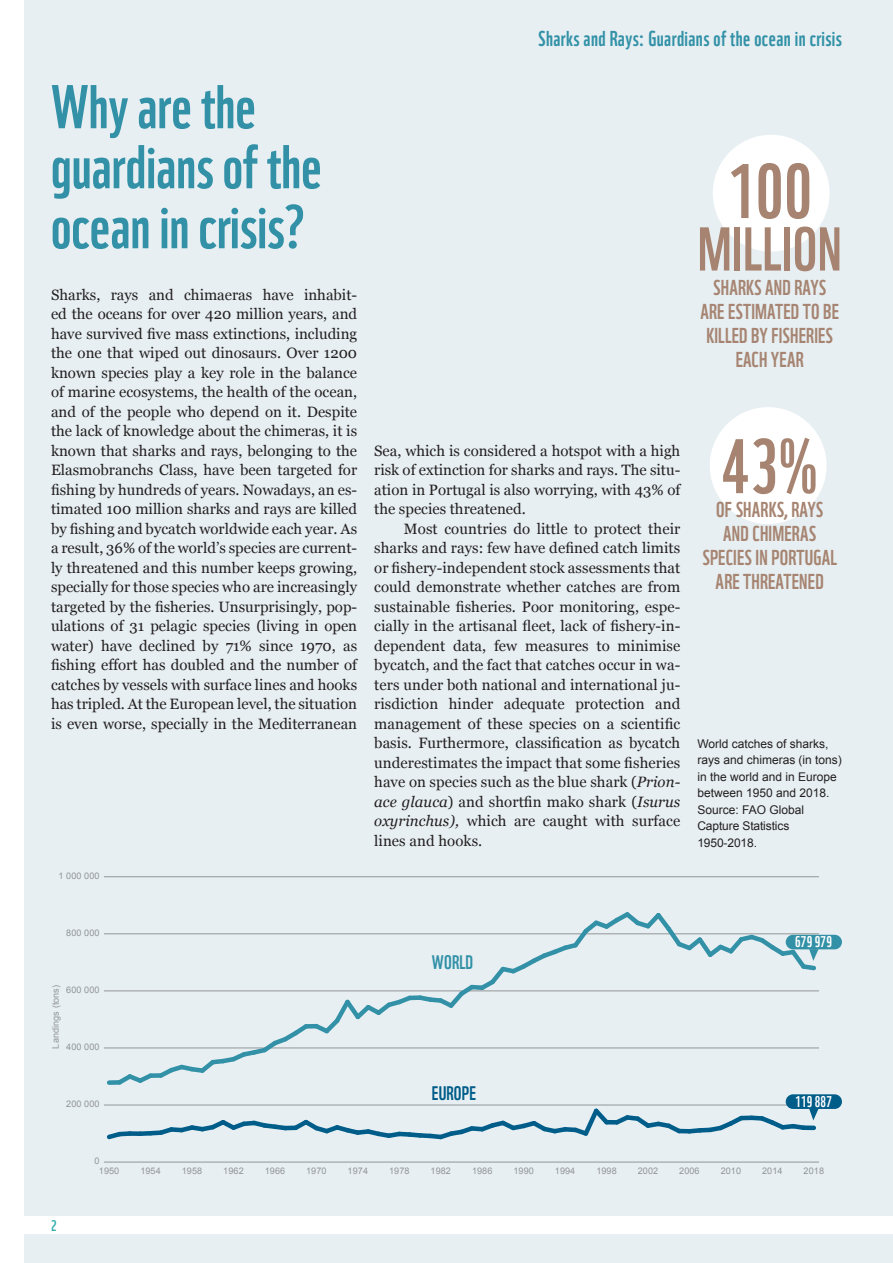
<style>
.page{position:relative;width:893px;height:1263px;background:#fff}
.page>*{position:absolute;margin:0;border:0;box-sizing:border-box;transform-origin:0 0}
.t1{font:75px "WWF";color:#a68471}
.t2{font:60px/60px "WWF";color:#3291a7}
.t3{font:60px "WWF";letter-spacing:.01em;color:#a68471}
.t4{font:21px/24px "WWF";letter-spacing:.01em;color:#a68471;text-align:center}
.t5{font:21px "WWF";letter-spacing:.02em;color:#3291a7}
.t6{font:19.05px "WWF";letter-spacing:.01em;color:#005c89}
.t7{font:19.05px "WWF";letter-spacing:.01em;color:#3291a7}
.t8{font:15.15px "WWF";letter-spacing:.01em;color:#fff}
.t9{font:15px/19.5px "Georgia";color:#231f20;text-align:justify}
.t10{font:15px "WWF";color:#38b1af}
.t11{font:12px/16.5px "Arial";color:#231f20}
.t12{font:9.15px "Arial";letter-spacing:.01em;color:#939598}
.s1{font-style:italic}
</style>
<div class="page">
<div style="left:24px;top:0;width:869px;height:1263px;background:#e7eff2"></div>
<div style="left:0;top:1217px;width:893px;height:17px;background:#fff"></div>
<div style="left:710px;top:407px;width:117px;height:117px;background:#fff;border-radius:50%"></div>
<div style="left:713px;top:135px;width:117px;height:117px;background:#fff;border-radius:50%"></div>
<hr style="left:104px;top:1162px;width:715px;height:1px;background:#939598">
<hr style="left:104px;top:1048px;width:715px;height:1px;background:#939598">
<hr style="left:104px;top:991px;width:715px;height:1px;background:#939598">
<hr style="left:104px;top:933px;width:715px;height:1px;background:#939598">
<hr style="left:104px;top:876px;width:715px;height:1px;background:#939598">
<div style="left:109px;top:1080px;width:10px;height:5px;background:#3291a7"></div>
<div style="left:786px;top:1094px;width:56px;height:15px;background:#005c89;border-radius:7px"></div>
<svg style="left:104px;top:1104px;width:714px;height:36px"></svg>
<div style="left:786px;top:935px;width:56px;height:14px;background:#3291a7;border-radius:7px"></div>
<svg style="left:113px;top:912px;width:706px;height:173px"></svg>
<h2 class="t2" style="left:51px;top:71px;width:272px">Why are the guardians of the ocean in crisis?</h2>
<p class="t9" style="left:51px;top:284px;width:308px">Sharks, rays and chimaeras have inhabit&shy;ed the oceans for over 420 million years, and have survived five mass extinctions, including the one that wiped out dinosaurs. Over 1200 known species play a key role in the balance of marine ecosystems, the health of the ocean, and of the people who depend on it. Despite the lack of knowledge about the chimeras, it is known that sharks and rays, belonging to the Elasmobranchs Class, have been targeted for fishing by hundreds of years. Nowadays, an es&shy;timated 100 million sharks and rays are killed by fishing and bycatch worldwide each year. As a result, 36% of the world’s species are current&shy;ly threatened and this number keeps growing, specially for those species who are increasingly targeted by the fisheries. Unsurprisingly, pop&shy;ulations of 31 pelagic species (living in open water) have declined by 71% since 1970, as fishing effort has doubled and the number of catches by vessels with surface lines and hooks has tripled. At the European level, the situation is even worse, specially in the Mediterranean</p>
<p class="t12" style="left:59px;top:870px;width:43px">1 000 000</p>
<h3 class="t5" style="left:538px;top:22px;width:305px">Sharks and Rays: Guardians of the ocean in crisis</h3>
<h1 class="t1" style="left:727px;top:132px;width:86px">100</h1>
<h2 class="t3" style="left:698px;top:202px;width:145px">MILLION</h2>
<h3 class="t4" style="left:700px;top:273px;width:140px">SHARKS AND RAYS<br>ARE ESTIMATED TO BE<br>KILLED BY FISHERIES<br>EACH YEAR</h3>
<p class="t9" style="left:374px;top:440px;width:308px">Sea, which is considered a hotspot with a high risk of extinction for sharks and rays. The situ&shy;ation in Portugal is also worrying, with 43% of the species threatened.</p>
<p class="t9" style="left:374px;top:518px;width:308px;text-indent:30px">Most countries do little to protect their sharks and rays: few have defined catch limits or fishery-independent stock assessments that could demonstrate whether catches are from sustainable fisheries. Poor monitoring, espe&shy;cially in the artisanal fleet, lack of fishery-in&shy;dependent data, few measures to minimise bycatch, and the fact that catches occur in wa&shy;ters under both national and international ju&shy;risdiction hinder adequate protection and management of these species on a scientific basis. Furthermore, classification as bycatch underestimates the impact that some fisheries have on species such as the blue shark (<span class="s1">Prion&shy;ace glauca</span>) and shortfin mako shark (<span class="s1">Isurus oxyrinchus),</span> which are caught with surface lines and hooks.</p>
<h1 class="t1" style="left:722px;top:408px;width:98px">43%</h1>
<h3 class="t4" style="left:702px;top:496px;width:136px">OF SHARKS, RAYS<br>AND CHIMERAS<br>SPECIES IN PORTUGAL<br>ARE THREATENED</h3>
<p class="t11" style="left:697px;top:735px;width:146px">World catches of sharks, rays and chimeras (in tons) in the world and in Europe between 1950 and 2018.<br>Source: FAO Global<br>Capture Statistics<br>1950-2018.</p>
<p class="t12" style="left:66px;top:927px;width:35px">800 000</p>
<p class="t12" style="left:50px;top:1048px;width:65px;rotate:-90deg">Landings (tons)</p>
<p class="t12" style="left:66px;top:984px;width:35px">600 000</p>
<p class="t12" style="left:66px;top:1041px;width:35px">400 000</p>
<p class="t12" style="left:66px;top:1098px;width:35px">200 000</p>
<p class="t12" style="left:95px;top:1155px;width:7px">0</p>
<p class="t7" style="left:432px;top:947px;width:43px">WORLD</p>
<p class="t6" style="left:432px;top:1078px;width:46px">EUROPE</p>
<p class="t8" style="left:795px;top:930px;width:38px">679 979</p>
<p class="t8" style="left:795px;top:1090px;width:38px">119 887</p>
<p class="t10" style="left:51px;top:1214px;width:7px">2</p>
<p class="t12" style="left:99px;top:1165px;width:22px">1950</p>
<p class="t12" style="left:140px;top:1165px;width:22px">1954</p>
<p class="t12" style="left:182px;top:1165px;width:22px">1958</p>
<p class="t12" style="left:223px;top:1165px;width:22px">1962</p>
<p class="t12" style="left:265px;top:1165px;width:22px">1966</p>
<p class="t12" style="left:306px;top:1165px;width:22px">1970</p>
<p class="t12" style="left:348px;top:1165px;width:22px">1974</p>
<p class="t12" style="left:389px;top:1165px;width:22px">1978</p>
<p class="t12" style="left:431px;top:1165px;width:22px">1982</p>
<p class="t12" style="left:472px;top:1165px;width:22px">1986</p>
<p class="t12" style="left:513px;top:1165px;width:22px">1990</p>
<p class="t12" style="left:555px;top:1165px;width:22px">1994</p>
<p class="t12" style="left:596px;top:1165px;width:22px">1998</p>
<p class="t12" style="left:638px;top:1165px;width:22px">2002</p>
<p class="t12" style="left:679px;top:1165px;width:22px">2006</p>
<p class="t12" style="left:721px;top:1165px;width:22px">2010</p>
<p class="t12" style="left:762px;top:1165px;width:22px">2014</p>
<p class="t12" style="left:804px;top:1165px;width:22px">2018</p>
</div>
